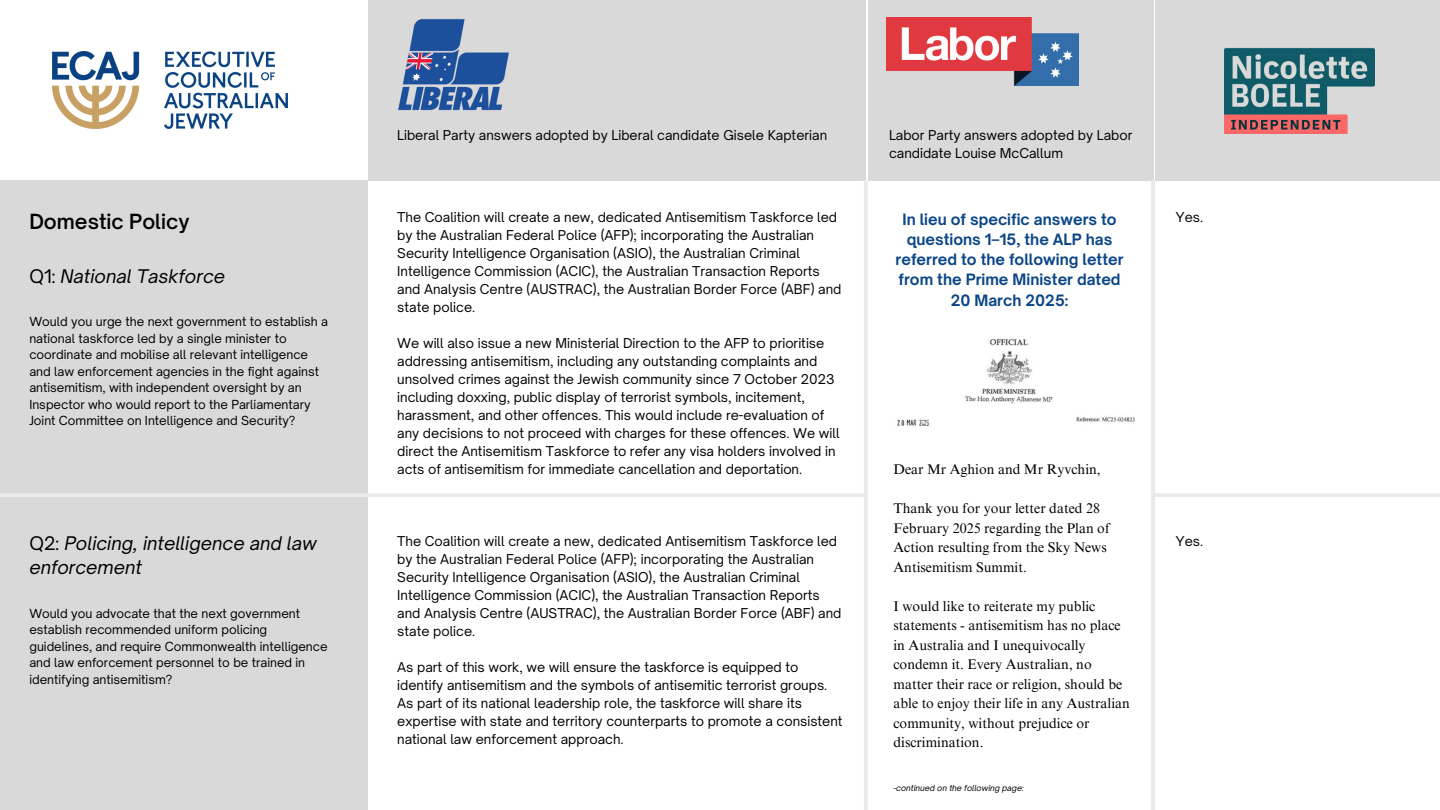
<style>
.page{position:relative;width:1440px;height:810px;background:#fff}
.page>*{position:absolute;margin:0;border:0;box-sizing:border-box;transform-origin:0 0}
.t1{font:600 20px "Open Sauce One";color:#000}
.t2{font:italic 18px "Open Sauce One";color:#000}
.t3{font:700 15px/20.2px "Open Sauce One";color:#0a4587;text-align:center}
.t4{font:14px/19.5px "Times NRMT Pro";color:#000}
.t5{font:13px/18px "Open Sauce One";color:#000}
.t6{font:12px/16.5px "Open Sauce One";color:#000}
.t7{font:italic 8px "Open Sauce One";color:#000}
.s1{font-style:normal}
</style>
<div class="page">
<div style="left:868px;top:0;width:285px;height:180px;background:#d9d9d9"></div>
<div style="left:1156px;top:0;width:284px;height:180px;background:#d9d9d9"></div>
<div style="left:368px;top:0;width:498px;height:180px;background:#d9d9d9"></div>
<div style="left:0;top:180px;width:368px;height:629px;background:#d9d9d9"></div>
<img style="left:398px;top:19px;width:111px;height:91px">
<img style="left:886px;top:18px;width:192px;height:67px">
<hr style="left:864px;top:180px;width:4px;height:630px;background:#ebe9e9">
<hr style="left:1151px;top:180px;width:4px;height:630px;background:#ebe9e9">
<img style="left:52px;top:52px;width:235px;height:76px">
<hr style="left:0;top:493px;width:368px;height:4px;background:#ebe9e9">
<hr style="left:362px;top:493px;width:504px;height:4px;background:#ebe9e9">
<hr style="left:1153px;top:493px;width:287px;height:4px;background:#ebe9e9">
<img style="left:1225px;top:47px;width:149px;height:87px">
<img style="left:897px;top:339px;width:238px;height:87px">
<p class="t5" style="left:397px;top:126px;width:431px">Liberal Party answers adopted by Liberal candidate Gisele Kapterian</p>
<h5 class="t5" style="left:889px;top:126px;width:245px">Labor Party answers adopted by Labor candidate Louise McCallum</h5>
<h2 class="t5" style="left:397px;top:208px;width:446px">The Coalition will create a new, dedicated Antisemitism Taskforce led by the Australian Federal Police (AFP); incorporating the Australian Security Intelligence Organisation (ASIO), the Australian Criminal Intelligence Commission (ACIC), the Australian Transaction Reports and Analysis Centre (AUSTRAC), the Australian Border Force (ABF) and state police.</h2>
<h5 class="t5" style="left:397px;top:334px;width:444px">We will also issue a new Ministerial Direction to the AFP to prioritise addressing antisemitism, including any outstanding complaints and unsolved crimes against the Jewish community since 7 October 2023 including doxxing, public display of terrorist symbols, incitement, harassment, and other offences. This would include re-evaluation of any decisions to not proceed with charges for these offences. We will direct the Antisemitism Taskforce to refer any visa holders involved in acts of antisemitism for immediate cancellation and deportation.</h5>
<p class="t5" style="left:1176px;top:208px;width:29px">Yes.</p>
<p class="t3" style="left:896px;top:209px;width:229px">In lieu of specific answers to questions 1–15, the ALP has referred to the following letter from the Prime Minister dated<br>20 March 2025:</p>
<h1 class="t1" style="left:29px;top:209px;width:162px">Domestic Policy</h1>
<h2 class="t2" style="left:29px;top:265px;width:197px"><span class="s1">Q1:</span> National Taskforce</h2>
<h5 class="t6" style="left:29px;top:313px;width:300px">Would you urge the next government to establish a national taskforce led by a single minister to coordinate and mobilise all relevant intelligence and law enforcement agencies in the fight against antisemitism, with independent oversight by an Inspector who would report to the Parliamentary Joint Committee on Intelligence and Security?</h5>
<p class="t4" style="left:894px;top:462px;width:209px">Dear Mr Aghion and Mr Ryvchin,</p>
<h4 class="t4" style="left:894px;top:501px;width:218px">Thank you for your letter dated 28<br>February 2025 regarding the Plan of<br>Action resulting from the Sky News<br>Antisemitism Summit.</h4>
<h4 class="t4" style="left:894px;top:598px;width:238px">I would like to reiterate my public statements - antisemitism has no place in Australia and I unequivocally condemn it. Every Australian, no matter their race or religion, should be able to enjoy their life in any Australian community, without prejudice or discrimination.</h4>
<h4 class="t7" style="left:894px;top:783px;width:132px">-continued on the following page:</h4>
<h5 class="t2" style="left:29px;top:532px;width:289px"><span class="s1">Q2:</span> Policing, intelligence and law</h5>
<h5 class="t5" style="left:1176px;top:532px;width:29px">Yes.</h5>
<h5 class="t2" style="left:29px;top:556px;width:114px">enforcement</h5>
<p class="t6" style="left:29px;top:605px;width:300px">Would you advocate that the next government establish recommended uniform policing guidelines, and require Commonwealth intelligence and law enforcement personnel to be trained in identifying antisemitism?</p>
<h5 class="t5" style="left:397px;top:532px;width:446px">The Coalition will create a new, dedicated Antisemitism Taskforce led by the Australian Federal Police (AFP); incorporating the Australian Security Intelligence Organisation (ASIO), the Australian Criminal Intelligence Commission (ACIC), the Australian Transaction Reports and Analysis Centre (AUSTRAC), the Australian Border Force (ABF) and state police.</h5>
<h5 class="t5" style="left:397px;top:658px;width:447px">As part of this work, we will ensure the taskforce is equipped to identify antisemitism and the symbols of antisemitic terrorist groups.<br>As part of its national leadership role, the taskforce will share its expertise with state and territory counterparts to promote a consistent national law enforcement approach.</h5>
</div>
